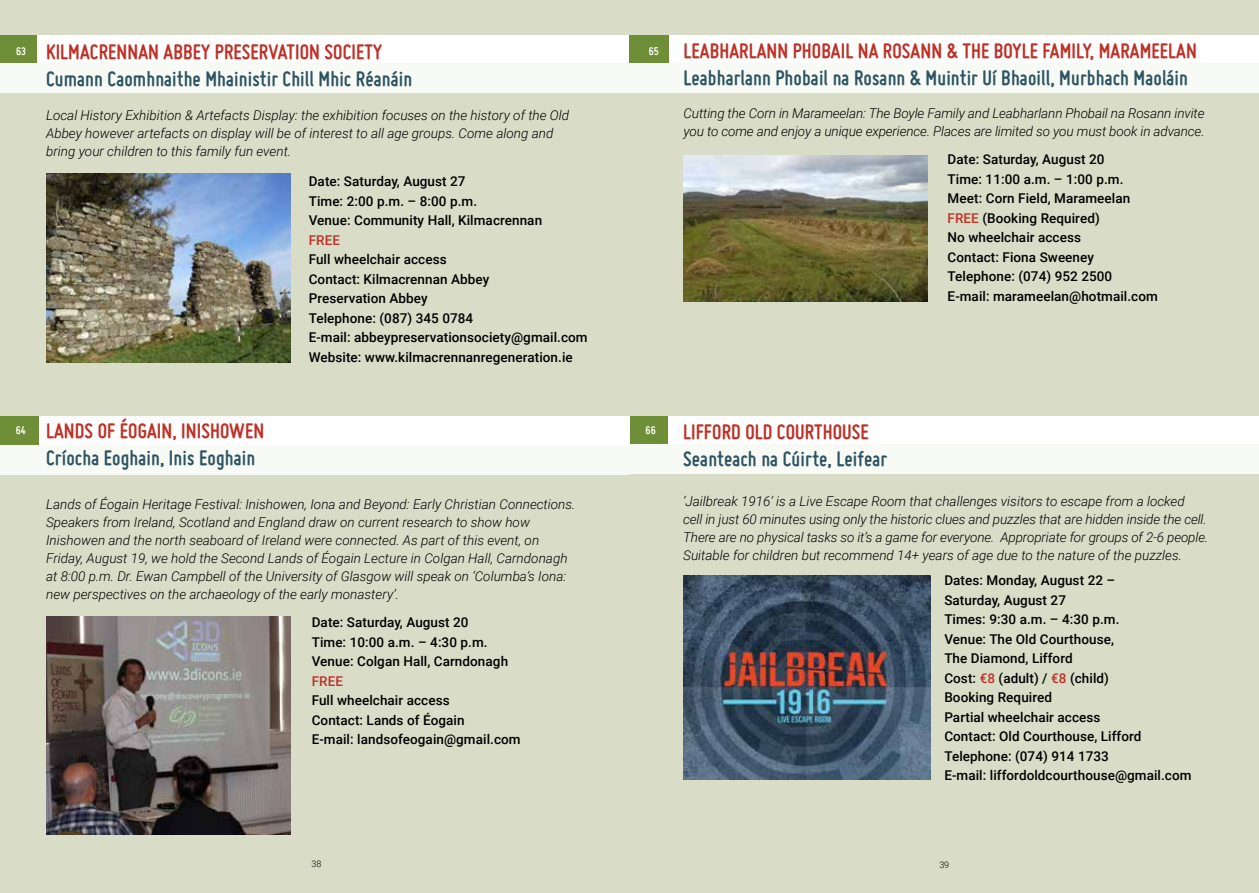
<style>
.page{position:relative;width:1259px;height:893px;background:#d9ddc8}
.page>*{position:absolute;margin:0;border:0;box-sizing:border-box;transform-origin:0 0}
.t1{font:700 22.5px/27px "Miso";letter-spacing:.005em;color:#2d5362}
.t2{font:700 22.5px "Miso";letter-spacing:.005em;color:#be3127}
.t3{font:italic 300 13.5px/18px "Roboto";color:#000}
.t4{font:500 13.5px/19.5px "Roboto";letter-spacing:.005em;color:#000}
.t5{font:500 13.5px "Roboto";letter-spacing:.005em;color:#be3127}
.t6{font:700 12px "Miso";color:#fff}
.t7{font:300 9px "Roboto";color:#000}
.s1{color:#be3127}
</style>
<div class="page">
<div style="left:630px;top:35px;width:629px;height:39px;background:#fff"></div>
<div style="left:0;top:35px;width:630px;height:39px;background:#fff"></div>
<div style="left:0;top:35px;width:37px;height:39px;background:#6e8e38"></div>
<div style="left:629px;top:35px;width:40px;height:28px;background:#6e8e38"></div>
<div style="left:0;top:63px;width:629px;height:30px;background:#f8fbf5"></div>
<div style="left:629px;top:63px;width:630px;height:30px;background:#f8fbf5"></div>
<div style="left:629px;top:417px;width:630px;height:38px;background:#fff"></div>
<div style="left:629px;top:417px;width:39px;height:28px;background:#6e8e38"></div>
<div style="left:629px;top:444px;width:630px;height:30px;background:#f8fbf5"></div>
<div style="left:0;top:417px;width:629px;height:38px;background:#fff"></div>
<div style="left:0;top:417px;width:38px;height:38px;background:#6e8e38"></div>
<div style="left:0;top:445px;width:629px;height:29px;background:#f8fbf5"></div>
<img style="left:683px;top:575px;width:247px;height:204px">
<img style="left:683px;top:155px;width:245px;height:147px">
<img style="left:46px;top:617px;width:245px;height:217px">
<img style="left:46px;top:174px;width:245px;height:189px">
<p class="t6" style="left:16px;top:44px;width:12px">63</p>
<h1 class="t2" style="left:46px;top:39px;width:338px">KILMACRENNAN ABBEY PRESERVATION SOCIETY</h1>
<p class="t6" style="left:649px;top:44px;width:12px">65</p>
<h1 class="t1" style="left:46px;top:65px;width:367px">Cumann Caomhnaithe Mhainistir Chill Mhic Réanáin</h1>
<p class="t3" style="left:46px;top:106px;width:524px">Local History Exhibition &amp; Artefacts Display: the exhibition focuses on the history of the Old<br>Abbey however artefacts on display will be of interest to all age groups. Come along and bring your children to this family fun event.</p>
<p class="t4" style="left:309px;top:171px;width:235px">Date: Saturday, August 27<br>Time: 2:00 p.m. – 8:00 p.m.<br>Venue: Community Hall, Kilmacrennan</p>
<p class="t5" style="left:309px;top:230px;width:33px">FREE</p>
<p class="t4" style="left:309px;top:249px;width:280px">Full wheelchair access<br>Contact: Kilmacrennan Abbey<br>Preservation Abbey<br>Telephone: (087) 345 0784<br>E-mail: abbeypreservationsociety@gmail.com<br>Website: www.kilmacrennanregeneration.ie</p>
<h1 class="t2" style="left:683px;top:38px;width:515px">LEABHARLANN PHOBAIL NA ROSANN &amp; THE BOYLE FAMILY, MARAMEELAN</h1>
<h1 class="t1" style="left:683px;top:64px;width:506px">Leabharlann Phobail na Rosann &amp; Muintir Uí Bhaoill, Murbhach Maoláin</h1>
<p class="t3" style="left:683px;top:104px;width:522px">Cutting the Corn in Marameelan: The Boyle Family and Leabharlann Phobail na Rosann invite you to come and enjoy a unique experience. Places are limited so you must book in advance.</p>
<p class="t4" style="left:947px;top:149px;width:212px">Date: Saturday, August 20<br>Time: 11:00 a.m. – 1:00 p.m.<br>Meet: Corn Field, Marameelan<br><span class="s1">FREE</span> (Booking Required)<br>No wheelchair access<br>Contact: Fiona Sweeney<br>Telephone: (074) 952 2500<br>E-mail: marameelan@hotmail.com</p>
<p class="t6" style="left:16px;top:423px;width:12px">64</p>
<h1 class="t2" style="left:46px;top:418px;width:220px">LANDS OF ÉOGAIN, INISHOWEN</h1>
<h1 class="t1" style="left:46px;top:444px;width:211px">Críocha Eoghain, Inis Eoghain</h1>
<p class="t3" style="left:46px;top:494px;width:531px">Lands of Éogain Heritage Festival: Inishowen, Iona and Beyond: Early Christian Connections.<br>Speakers from Ireland, Scotland and England draw on current research to show how Inishowen and the north seaboard of Ireland were connected. As part of this event, on Friday, August 19, we hold the Second Lands of Éogain Lecture in Colgan Hall, Carndonagh at 8:00 p.m. Dr. Ewan Campbell of the University of Glasgow will speak on ‘Columba’s Iona: new perspectives on the archaeology of the early monastery’.</p>
<p class="t4" style="left:312px;top:612px;width:198px">Date: Saturday, August 20<br>Time: 10:00 a.m. – 4:30 p.m.<br>Venue: Colgan Hall, Carndonagh</p>
<p class="t5" style="left:312px;top:671px;width:33px">FREE</p>
<p class="t4" style="left:312px;top:690px;width:210px">Full wheelchair access<br>Contact: Lands of Éogain<br>E-mail: landsofeogain@gmail.com</p>
<h1 class="t1" style="left:683px;top:418px;width:206px;text-indent:-38px"><sup>66</sup> <span class="s1">LIFFORD OLD COURTHOUSE<br></span>Seanteach na Cúirte, Leifear</h1>
<p class="t3" style="left:683px;top:492px;width:526px">‘Jailbreak 1916’ is a Live Escape Room that challenges visitors to escape from a locked<br>cell in just 60 minutes using only the historic clues and puzzles that are hidden inside the cell.<br>There are no physical tasks so it’s a game for everyone. Appropriate for groups of 2-6 people.<br>Suitable for children but recommend 14+ years of age due to the nature of the puzzles.</p>
<p class="t4" style="left:944px;top:570px;width:249px">Dates: Monday, August 22 –<br>Saturday, August 27<br>Times: 9:30 a.m. – 4:30 p.m.<br>Venue: The Old Courthouse,<br>The Diamond, Lifford<br>Cost: <span class="s1">€8</span> (adult) / <span class="s1">€8</span> (child)<br>Booking Required<br>Partial wheelchair access<br>Contact: Old Courthouse, Lifford<br>Telephone: (074) 914 1733<br>E-mail: liffordoldcourthouse@gmail.com</p>
<p class="t7" style="left:311px;top:857px;width:11px">38</p>
<p class="t7" style="left:939px;top:859px;width:11px">39</p>
</div>
